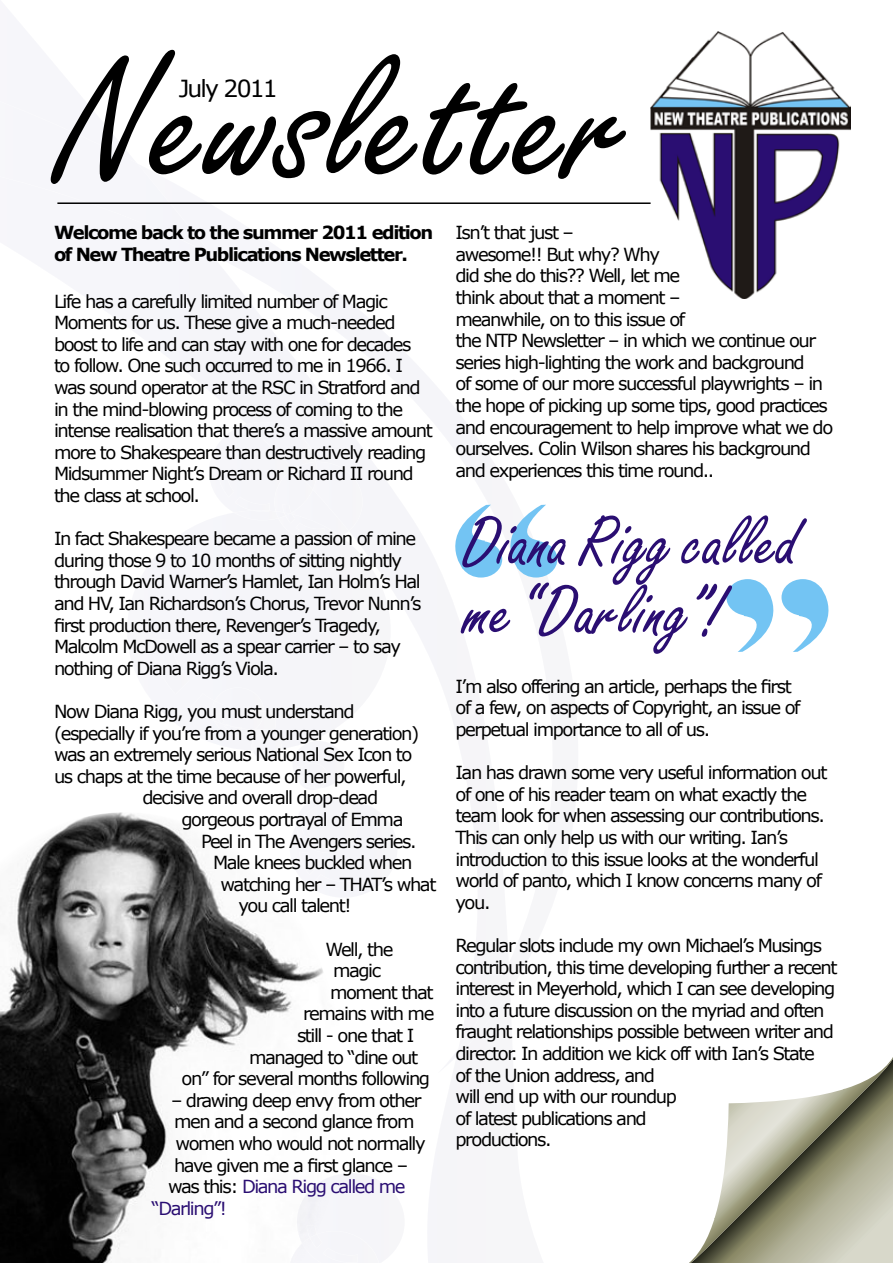
<style>
.page{position:relative;width:893px;height:1263px;background:#fff}
.page>*{position:absolute;margin:0;border:0;box-sizing:border-box;transform-origin:0 0}
.t1{font:181.5px "Carefree";color:#000}
.t2{font:72px/69px "Carefree";color:#2a0e72}
.t3{font:23.55px "Verdana";letter-spacing:-.08em;color:#000}
.t4{font:18px/21.6px "Verdana";letter-spacing:-.08em;color:#000}
.t5{font:700 18px/21.6px "Verdana";letter-spacing:-.08em;color:#000}
.t6{font:18px "Verdana";letter-spacing:-.08em;color:#2a0e72}
.s1{color:#000}
</style>
<div class="page">
<img style="left:651px;top:32px;width:199px;height:267px">
<img style="left:0;top:812px;width:335px;height:451px">
<svg style="left:689px;top:1057px;width:204px;height:206px"></svg>
<svg style="left:455px;top:505px;width:102px;height:72px"></svg>
<svg style="left:726px;top:579px;width:103px;height:73px"></svg>
<hr style="left:57px;top:202px;width:594px;height:2px;background:#000">
<h1 class="t1" style="left:54px;top:18px;width:572px">Newsletter</h1>
<h3 class="t3" style="left:179px;top:72px;width:101px">July 2011</h3>
<p class="t5" style="left:54px;top:221px;width:381px">Welcome back to the summer 2011 edition of New Theatre Publications Newsletter.</p>
<p class="t4" style="left:54px;top:290px;width:380px">Life has a carefully limited number of Magic Moments for us. These give a much-needed boost to life and can stay with one for decades<br>to follow. One such occurred to me in 1966. I was sound operator at the RSC in Stratford and in the mind-blowing process of coming to the intense realisation that there’s a massive amount more to Shakespeare than destructively reading Midsummer Night’s Dream or Richard II round the class at school.</p>
<p class="t4" style="left:54px;top:528px;width:369px">In fact Shakespeare became a passion of mine during those 9 to 10 months of sitting nightly through David Warner’s Hamlet, Ian Holm’s Hal and HV, Ian Richardson’s Chorus, Trevor Nunn’s first production there, Revenger’s Tragedy, Malcolm McDowell as a spear carrier – to say nothing of Diana Rigg’s Viola.</p>
<p class="t4" style="left:54px;top:700px;width:302px">Now Diana Rigg, you must understand</p>
<p class="t4" style="left:54px;top:722px;width:367px">(especially if you’re from a younger generation)</p>
<p class="t4" style="left:54px;top:744px;width:360px">was an extremely serious National Sex Icon to</p>
<p class="t4" style="left:54px;top:765px;width:354px">us chaps at the time because of her powerful,</p>
<p class="t4" style="left:143px;top:787px;width:237px">decisive and overall drop-dead</p>
<p class="t4" style="left:182px;top:808px;width:223px">gorgeous portrayal of Emma</p>
<p class="t4" style="left:201px;top:830px;width:217px">Peel in The Avengers series.</p>
<p class="t4" style="left:213px;top:852px;width:201px">Male knees buckled when</p>
<p class="t4" style="left:221px;top:873px;width:217px">watching her – THAT’s what</p>
<p class="t4" style="left:239px;top:895px;width:115px">you call talent!</p>
<p class="t4" style="left:326px;top:938px;width:70px">Well, the</p>
<p class="t4" style="left:333px;top:960px;width:50px">magic</p>
<p class="t4" style="left:330px;top:981px;width:105px">moment that</p>
<p class="t4" style="left:303px;top:1003px;width:133px">remains with me</p>
<p class="t4" style="left:297px;top:1024px;width:119px">still - one that I</p>
<p class="t4" style="left:249px;top:1046px;width:171px">managed to “dine out</p>
<p class="t4" style="left:182px;top:1068px;width:250px">on” for several months following</p>
<p class="t4" style="left:171px;top:1089px;width:252px">– drawing deep envy from other</p>
<p class="t4" style="left:174px;top:1111px;width:242px">men and a second glance from</p>
<p class="t4" style="left:176px;top:1132px;width:252px">women who would not normally</p>
<p class="t4" style="left:174px;top:1154px;width:236px">have given me a first glance –</p>
<p class="t6" style="left:168px;top:1174px;width:239px"><span class="s1">was this:</span> Diana Rigg called me</p>
<p class="t6" style="left:152px;top:1196px;width:77px">“Darling”!</p>
<p class="t4" style="left:455px;top:222px;width:379px">Isn’t that just –<br>awesome!! But why? Why<br>did she do this?? Well, let me<br>think about that a moment –<br>meanwhile, on to this issue of<br>the NTP Newsletter – in which we continue our series high-lighting the work and background<br>of some of our more successful playwrights – in the hope of picking up some tips, good practices and encouragement to help improve what we do ourselves. Colin Wilson shares his background and experiences this time round..</p>
<h2 class="t2" style="left:462px;top:510px;width:334px">Diana Rigg called me “Darling”!</h2>
<p class="t4" style="left:455px;top:675px;width:347px">I’m also offering an article, perhaps the first of a few, on aspects of Copyright, an issue of perpetual importance to all of us.</p>
<p class="t4" style="left:455px;top:762px;width:373px">Ian has drawn some very useful information out of one of his reader team on what exactly the team look for when assessing our contributions.<br>This can only help us with our writing. Ian’s introduction to this issue looks at the wonderful world of panto, which I know concerns many of you.</p>
<p class="t4" style="left:455px;top:934px;width:383px">Regular slots include my own Michael’s Musings contribution, this time developing further a recent interest in Meyerhold, which I can see developing into a future discussion on the myriad and often fraught relationships possible between writer and director. In addition we kick off with Ian’s State<br>of the Union address, and<br>will end up with our roundup<br>of latest publications and<br>productions.</p>
</div>
